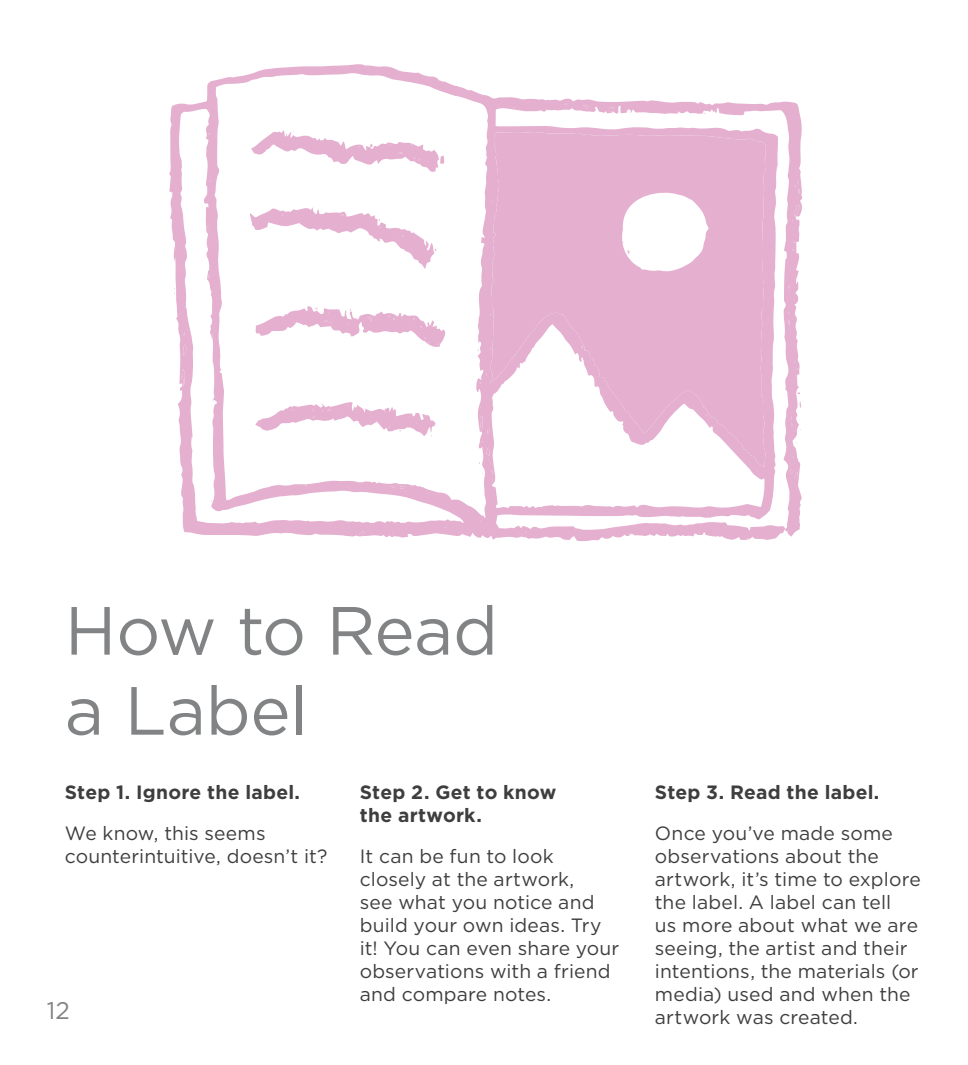
<style>
.page{position:relative;width:968px;height:1065px;background:#fff}
.page>*{position:absolute;margin:0;border:0;box-sizing:border-box;transform-origin:0 0}
.t1{font:68px/80px "Gotham";letter-spacing:-.005em;color:#818385}
.t2{font:24px "Gotham";color:#818385}
.t3{font:19.2px/23px "Gotham";letter-spacing:.01em;color:#3e3e3f}
.t4{font:700 19.2px/23px "Gotham";letter-spacing:.015em;color:#3e3e3f}
</style>
<div class="page">
<svg style="left:169px;top:64px;width:634px;height:477px"></svg>
<svg style="left:490px;top:131px;width:276px;height:335px;fill:#e5afd0"></svg>
<svg style="left:799px;top:400px;width:2px;height:8px"></svg>
<svg style="left:183px;top:344px;width:4px;height:12px"></svg>
<svg style="left:608px;top:107px;width:6px;height:6px"></svg>
<svg style="left:358px;top:531px;width:6px;height:4px"></svg>
<svg style="left:479px;top:416px;width:10px;height:18px"></svg>
<svg style="left:183px;top:329px;width:5px;height:6px"></svg>
<svg style="left:180px;top:369px;width:5px;height:18px"></svg>
<svg style="left:174px;top:287px;width:6px;height:7px"></svg>
<svg style="left:793px;top:361px;width:6px;height:20px"></svg>
<svg style="left:491px;top:470px;width:2px;height:11px"></svg>
<svg style="left:788px;top:469px;width:9px;height:11px"></svg>
<svg style="left:792px;top:240px;width:6px;height:10px"></svg>
<svg style="left:212px;top:330px;width:4px;height:10px"></svg>
<svg style="left:521px;top:531px;width:5px;height:4px"></svg>
<svg style="left:788px;top:285px;width:8px;height:16px"></svg>
<svg style="left:427px;top:493px;width:6px;height:2px"></svg>
<svg style="left:391px;top:485px;width:15px;height:7px"></svg>
<svg style="left:788px;top:205px;width:12px;height:16px"></svg>
<svg style="left:788px;top:452px;width:10px;height:11px"></svg>
<svg style="left:790px;top:442px;width:6px;height:4px"></svg>
<svg style="left:794px;top:181px;width:5px;height:18px"></svg>
<svg style="left:790px;top:416px;width:10px;height:14px"></svg>
<svg style="left:583px;top:105px;width:5px;height:4px"></svg>
<svg style="left:479px;top:441px;width:11px;height:23px"></svg>
<svg style="left:477px;top:341px;width:2px;height:10px"></svg>
<svg style="left:699px;top:106px;width:8px;height:9px"></svg>
<svg style="left:623px;top:107px;width:8px;height:6px"></svg>
<svg style="left:250px;top:207px;width:186px;height:61px"></svg>
<svg style="left:254px;top:306px;width:191px;height:41px"></svg>
<svg style="left:251px;top:130px;width:193px;height:42px"></svg>
<svg style="left:255px;top:402px;width:180px;height:34px"></svg>
<svg style="left:627px;top:250px;width:5px;height:7px"></svg>
<h1 class="t1" style="left:65px;top:589px;width:435px">How to Read a Label</h1>
<p class="t4" style="left:65px;top:779px;width:237px">Step 1. Ignore the label.</p>
<p class="t3" style="left:65px;top:820px;width:264px">We know, this seems counterintuitive, doesn’t it?</p>
<p class="t2" style="left:47px;top:994px;width:24px">12</p>
<p class="t4" style="left:360px;top:779px;width:198px">Step 2. Get to know the artwork.</p>
<p class="t3" style="left:360px;top:844px;width:261px">It can be fun to look closely at the artwork,<br>see what you notice and build your own ideas. Try it! You can even share your observations with a friend and compare notes.</p>
<p class="t4" style="left:654px;top:779px;width:226px">Step 3. Read the label.</p>
<p class="t3" style="left:654px;top:820px;width:267px">Once you’ve made some observations about the artwork, it’s time to explore the label. A label can tell<br>us more about what we are seeing, the artist and their intentions, the materials (or media) used and when the artwork was created.</p>
</div>
